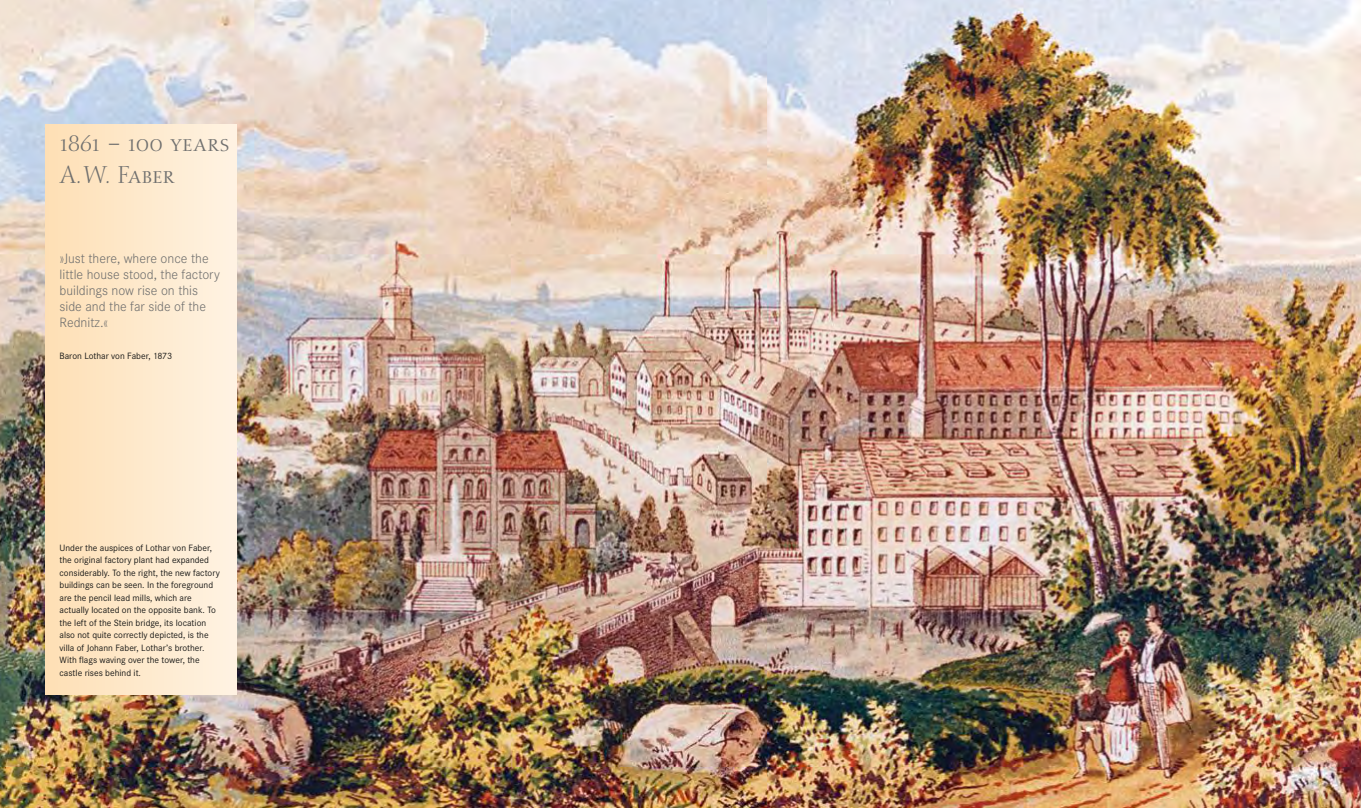
<style>
.page{position:relative;width:1361px;height:808px;background:#fff}
.page>*{position:absolute;margin:0;border:0;box-sizing:border-box;transform-origin:0 0}
.t1{font:24px/32px "Nofret Light SC";letter-spacing:-.005em;color:#6f6f6e}
.t2{font:300 14px/16px "Corporate S";color:#6f6f6e}
.t3{font:9.5px/12.5px "Corporate S";color:#1a1a18}
</style>
<div class="page">
<img style="left:0;top:0;width:1361px;height:808px">
<div style="left:45px;top:125px;width:192px;height:570px;background:linear-gradient(to right,#fedfb5,#fff3e3)"></div>
<h1 class="t1" style="left:60px;top:127px;width:171px">1861 – 100 years<br>A.W. Faber</h1>
<h2 class="t2" style="left:60px;top:250px;width:162px">»Just there, where once the little house stood, the factory buildings now rise on this side and the far side of the<br>Rednitz.«</h2>
<p class="t3" style="left:60px;top:349px;width:114px">Baron Lothar von Faber, 1873</p>
<p class="t3" style="left:60px;top:541px;width:162px">Under the auspices of Lothar von Faber, the original factory plant had expanded considerably. To the right, the new factory buildings can be seen. In the foreground are the pencil lead mills, which are actually located on the opposite bank. To the left of the Stein bridge, its location also not quite correctly depicted, is the villa of Johann Faber, Lothar’s brother.<br>With flags waving over the tower, the castle rises behind it.</p>
</div>
